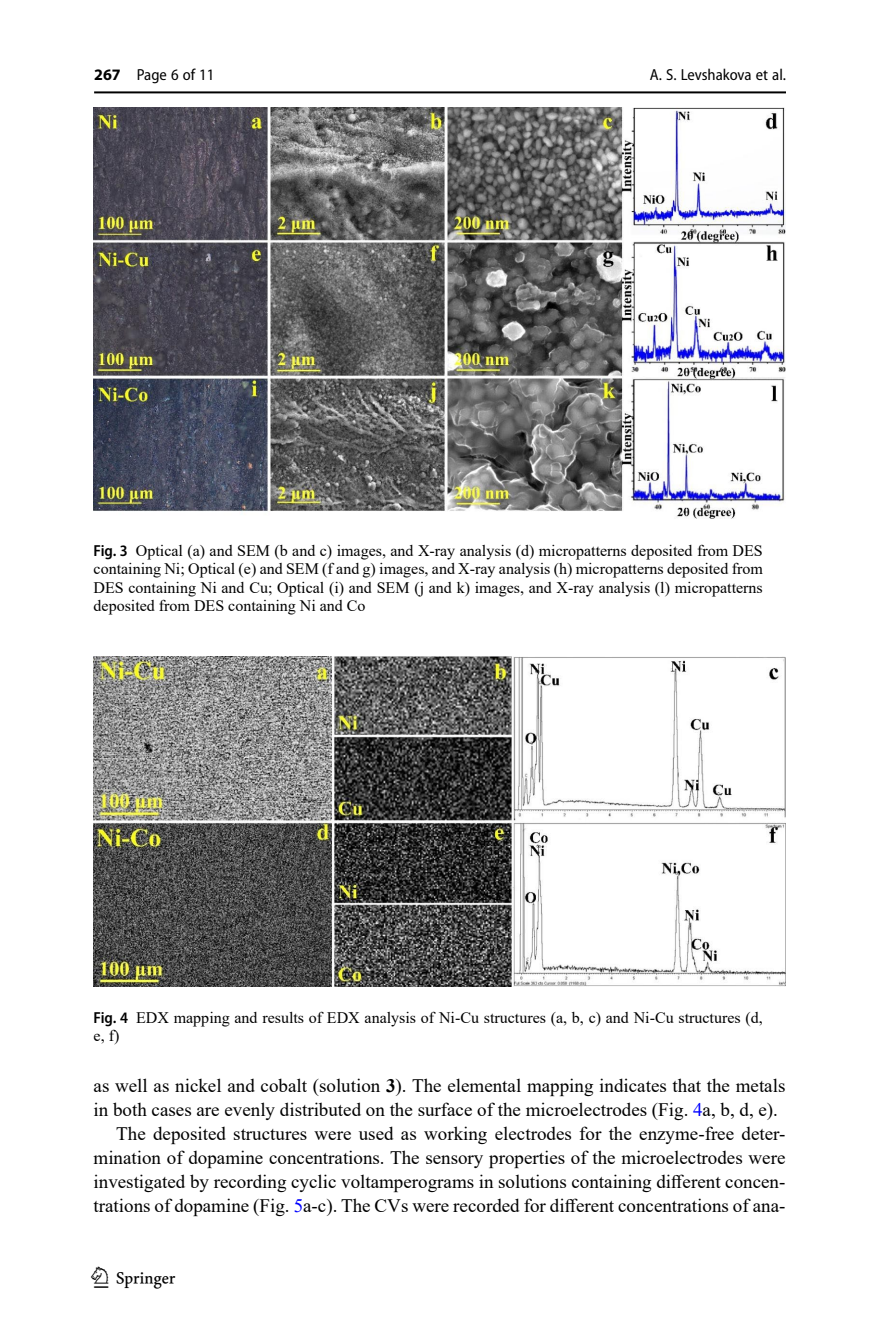
<style>
.page{position:relative;width:879px;height:1333px;background:#fff}
.page>*{position:absolute;margin:0;border:0;box-sizing:border-box;transform-origin:0 0}
.t1{font:30px "Springnew";color:#000}
.Body_Text_Indent{font:19px/24px "Times New Roman";color:#000}
.Figure_Caption{font:16px/18.4px "Times New Roman";color:#000}
.t2{font:semi-condensed 16px "Myriad Pro";color:#000}
.s1{font-weight:700;font-stretch:normal}
.s2{font-family:"Myriad Pro";font-weight:600;font-stretch:semi-condensed}
.s3{font-weight:700}
.s4{color:#00f}
</style>
<div class="page">
<hr style="left:94px;top:91px;width:692px;height:2px;background:#000">
<img style="left:94px;top:656px;width:691px;height:330px">
<img style="left:94px;top:108px;width:691px;height:411px">
<p class="t2" style="left:94px;top:66px;width:122px"><span class="s1">267</span> Page 6 of 11</p>
<p class="t2" style="left:650px;top:66px;width:138px">A. S. Levshakova et al.</p>
<p class="Figure_Caption" style="left:94px;top:540px;width:671px;text-align:justify"><span class="s2">Fig. 3</span> Optical (a) and SEM (b and c) images, and X-ray analysis (d) micropatterns deposited from DES containing Ni; Optical (e) and SEM (f and g) images, and X-ray analysis (h) micropatterns deposited from DES containing Ni and Cu; Optical (i) and SEM (j and k) images, and X-ray analysis (l) micropatterns deposited from DES containing Ni and Co</p>
<p class="Figure_Caption" style="left:94px;top:1007px;width:670px"><span class="s2">Fig. 4</span> EDX mapping and results of EDX analysis of Ni-Cu structures (a, b, c) and Ni-Cu structures (d, e, f)</p>
<p class="Body_Text_Indent" style="left:94px;top:1073px;width:693px">as well as nickel and cobalt (solution <span class="s3">3</span>). The elemental mapping indicates that the metals in both cases are evenly distributed on the surface of the microelectrodes (Fig. <span class="s4">4</span>a, b, d, e).</p>
<p class="Body_Text_Indent" style="left:94px;top:1121px;width:693px;text-align:justify;text-indent:23px">The deposited structures were used as working electrodes for the enzyme-free deter&shy;mination of dopamine concentrations. The sensory properties of the microelectrodes were investigated by recording cyclic voltamperograms in solutions containing different concen&shy;trations of dopamine (Fig. <span class="s4">5</span>a-c). The CVs were recorded for different concentrations of ana-</p>
<h1 class="t1" style="left:94px;top:1260px;width:83px">1 3</h1>
</div>
